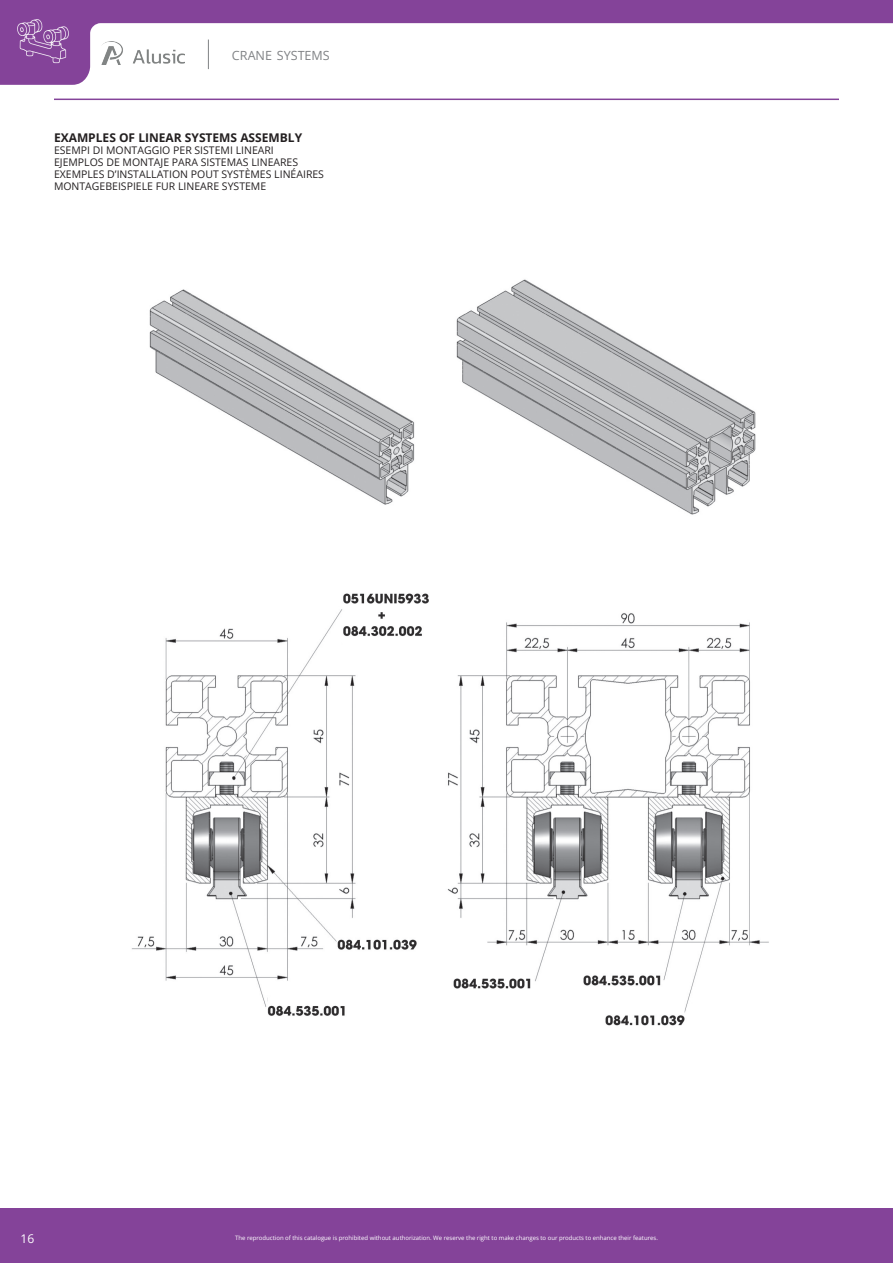
<style>
.page{position:relative;width:893px;height:1263px;background:#fff}
.page>*{position:absolute;margin:0;border:0;box-sizing:border-box;transform-origin:0 0}
.t1{font:12.6px "Open Sans";color:#808285}
.t2{font:700 12px "Open Sans";color:#231f20}
.t3{font:12px "Open Sans";color:#fff}
.t4{font:10.5px/12px "Open Sans";color:#231f20}
.t5{font:6px "Open Sans";color:#fff}
</style>
<div class="page">
<hr style="left:54px;top:99px;width:785px;height:1px;background:#844399">
<svg style="left:0;top:0;width:893px;height:85px"></svg>
<img style="left:14px;top:13px;width:57px;height:56px">
<svg style="left:208px;top:40px;width:1px;height:29px"></svg>
<div style="left:0;top:1208px;width:893px;height:55px;background:#844399"></div>
<img style="left:131px;top:279px;width:638px;height:747px">
<p class="t1" style="left:232px;top:47px;width:99px">CRANE SYSTEMS</p>
<p class="t2" style="left:54px;top:130px;width:250px">EXAMPLES OF LINEAR SYSTEMS ASSEMBLY</p>
<p class="t4" style="left:54px;top:144px;width:272px">ESEMPI DI MONTAGGIO PER SISTEMI LINEARI EJEMPLOS DE MONTAJE PARA SISTEMAS LINEARES EXEMPLES D’INSTALLATION POUT SYSTÈMES LINÉAIRES MONTAGEBEISPIELE FUR LINEARE SYSTEME</p>
<p class="t3" style="left:21px;top:1230px;width:15px">16</p>
<p class="t5" style="left:235px;top:1233px;width:424px">The reproduction of this catalogue is prohibited without authorization. We reserve the right to make changes to our products to enhance their features.</p>
</div>
